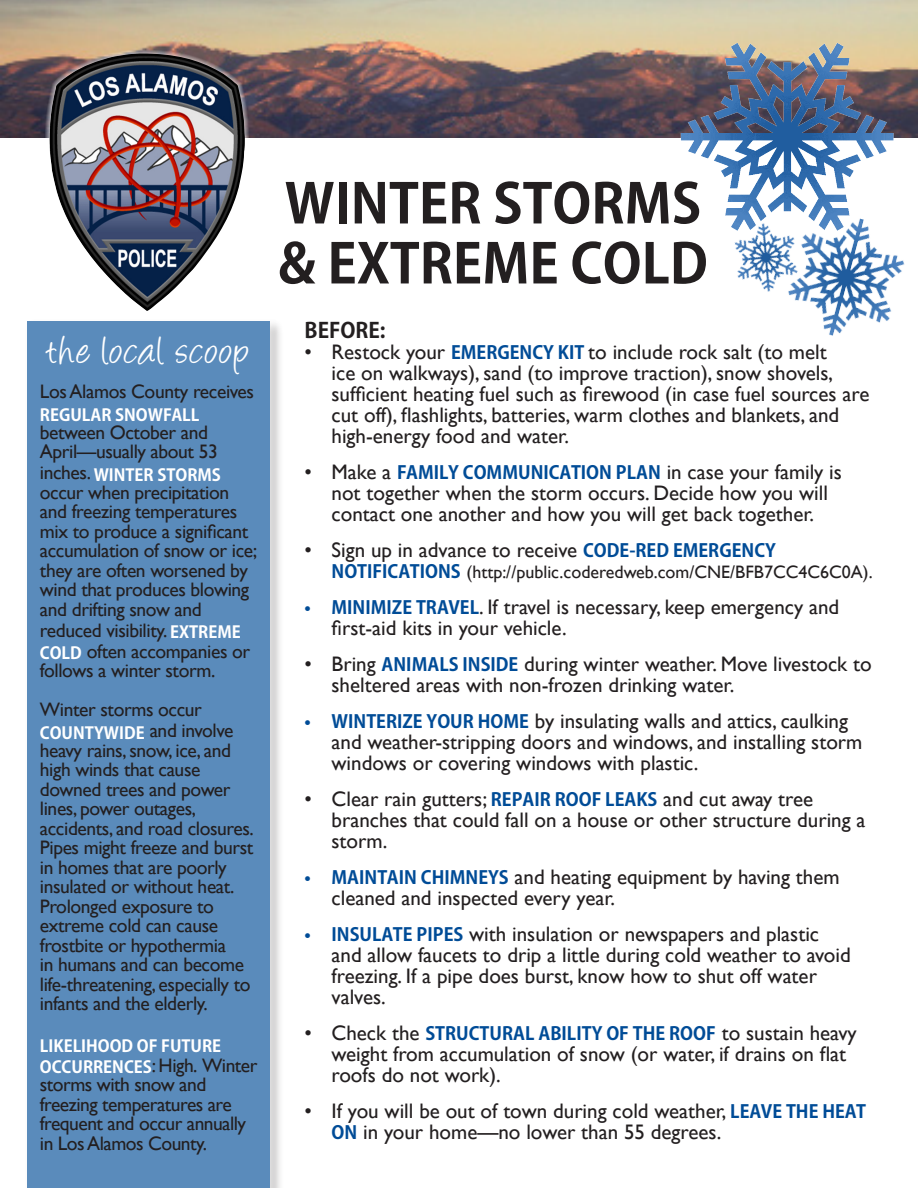
<style>
.page{position:relative;width:918px;height:1188px;background:#fff}
.page>*{position:absolute;margin:0;border:0;box-sizing:border-box;transform-origin:0 0}
.t1{font:700 54px/60px "Koz Go Pro";color:#231f20}
.t2{font:45px "Angelina";letter-spacing:.025em;color:#fff}
.t3{font:21px/21px "Gill Sans";color:#231f20}
.t4{font:700 21px "Koz Go Pro";color:#231f20}
.t5{font:19.5px/19.5px "Gill Sans";letter-spacing:-.02em;color:#231f20}
.t6{font:18px "Gill Sans";color:#231f20}
.t7{font:700 18px "Koz Go Pro";color:#004c97}
.t8{font:700 16.5px "Koz Go Pro";color:#fff}
.s1{font-family:"Gill Sans";font-weight:400;font-size:19.5px;color:#231f20}
.s2{font-family:"Koz Go Pro";font-weight:700;font-size:16.5px;color:#fff}
.s3{font-family:"Koz Go Pro";font-weight:700;font-size:18px;color:#004c97}
.s4{font-family:"Koz Go Pro";font-weight:700;color:#004c97}
.s5{font-family:"Gill Sans";font-weight:400;font-size:21px;color:#231f20}
</style>
<div class="page">
<img style="left:0;top:0;width:918px;height:138px">
<svg style="left:45px;top:49px;width:204px;height:89px;background:#927a6f"></svg>
<img style="left:48px;top:54px;width:197px;height:257px">
<div style="left:25px;top:319px;width:259px;height:869px;background:#231f20;opacity:.45"></div>
<svg style="left:25px;top:319px;width:251px;height:869px;fill:#dbdada"></svg>
<div style="left:27px;top:321px;width:243px;height:867px;background:#5a8bbb"></div>
<img style="left:679px;top:26px;width:214px;height:185px">
<img style="left:770px;top:203px;width:135px;height:133px">
<img style="left:725px;top:211px;width:87px;height:92px">
<p class="t2" style="left:46px;top:332px;width:205px">the local scoop</p>
<p class="t5" style="left:40px;top:382px;width:216px">Los Alamos County receives</p>
<p class="t8" style="left:40px;top:404px;width:161px">REGULAR SNOWFALL</p>
<p class="t5" style="left:40px;top:422px;width:179px">between October and<br>April—usually about 53</p>
<p class="t8" style="left:40px;top:464px;width:183px"><span class="s1">inches.</span> WINTER STORMS</p>
<p class="t5" style="left:40px;top:482px;width:219px">occur when precipitation and freezing temperatures mix to produce a significant accumulation of snow or ice; they are often worsened by wind that produces blowing and drifting snow and reduced visibility. <span class="s2">EXTREME<br>COLD</span> often accompanies or follows a winter storm.</p>
<p class="t5" style="left:40px;top:700px;width:164px">Winter storms occur</p>
<p class="t8" style="left:40px;top:722px;width:195px">COUNTYWIDE <span class="s1">and involve</span></p>
<p class="t5" style="left:40px;top:740px;width:215px">heavy rains, snow, ice, and high winds that cause downed trees and power lines, power outages, accidents, and road closures.<br>Pipes might freeze and burst in homes that are poorly insulated or without heat.<br>Prolonged exposure to extreme cold can cause frostbite or hypothermia<br>in humans and can become life-threatening, especially to infants and the elderly.</p>
<p class="t8" style="left:40px;top:1036px;width:183px">LIKELIHOOD OF FUTURE</p>
<p class="t5" style="left:40px;top:1055px;width:219px"><span class="s2">OCCURRENCES</span>: High. Winter storms with snow and freezing temperatures are frequent and occur annually in Los Alamos County.</p>
<p class="t1" style="left:278px;top:177px;width:431px">WINTER STORMS &amp; EXTREME COLD</p>
<p class="t4" style="left:305px;top:317px;width:82px">BEFORE:</p>
<p class="t3" style="left:332px;top:341px;width:539px;text-indent:-27px">• Restock your <span class="s3">EMERGENCY KIT</span> to include rock salt (to melt<br>ice on walkways), sand (to improve traction), snow shovels, sufficient heating fuel such as firewood (in case fuel sources are cut off), flashlights, batteries, warm clothes and blankets, and high-energy food and water.</p>
<p class="t3" style="left:332px;top:461px;width:512px;text-indent:-27px">• Make a <span class="s3">FAMILY COMMUNICATION PLAN</span> in case your family is not together when the storm occurs. Decide how you will contact one another and how you will get back together.</p>
<p class="t3" style="left:305px;top:539px;width:473px">• Sign up in advance to receive <span class="s3">CODE-RED EMERGENCY</span></p>
<p class="t6" style="left:332px;top:561px;width:543px"><span class="s4">NOTIFICATIONS</span> (http://public.coderedweb.com/CNE/BFB7CC4C6C0A).</p>
<p class="t3" style="left:332px;top:596px;width:509px;text-indent:-27px"><span class="s3">• MINIMIZE TRAVEL</span>. If travel is necessary, keep emergency and first-aid kits in your vehicle.</p>
<p class="t3" style="left:332px;top:653px;width:542px;text-indent:-27px">• Bring <span class="s3">ANIMALS INSIDE</span> during winter weather. Move livestock to sheltered areas with non-frozen drinking water.</p>
<p class="t3" style="left:332px;top:710px;width:532px;text-indent:-27px"><span class="s3">• WINTERIZE YOUR HOME</span> by insulating walls and attics, caulking and weather-stripping doors and windows, and installing storm windows or covering windows with plastic.</p>
<p class="t3" style="left:332px;top:788px;width:535px;text-indent:-27px">• Clear rain gutters; <span class="s3">REPAIR ROOF LEAKS</span> and cut away tree branches that could fall on a house or other structure during a storm.</p>
<p class="t3" style="left:332px;top:866px;width:510px;text-indent:-27px"><span class="s3">• MAINTAIN CHIMNEYS</span> and heating equipment by having them cleaned and inspected every year.</p>
<p class="t3" style="left:332px;top:923px;width:521px;text-indent:-27px"><span class="s3">• INSULATE PIPES</span> with insulation or newspapers and plastic and allow faucets to drip a little during cold weather to avoid freezing. If a pipe does burst, know how to shut off water valves.</p>
<p class="t7" style="left:305px;top:1022px;width:554px"><span class="s5">• Check the</span> STRUCTURAL ABILITY OF THE ROOF <span class="s5">to sustain heavy</span></p>
<p class="t3" style="left:332px;top:1043px;width:516px">weight from accumulation of snow (or water, if drains on flat roofs do not work).</p>
<p class="t3" style="left:332px;top:1100px;width:536px;text-indent:-27px">• If you will be out of town during cold weather, <span class="s3">LEAVE THE HEAT<br>ON</span> in your home—no lower than 55 degrees.</p>
</div>
